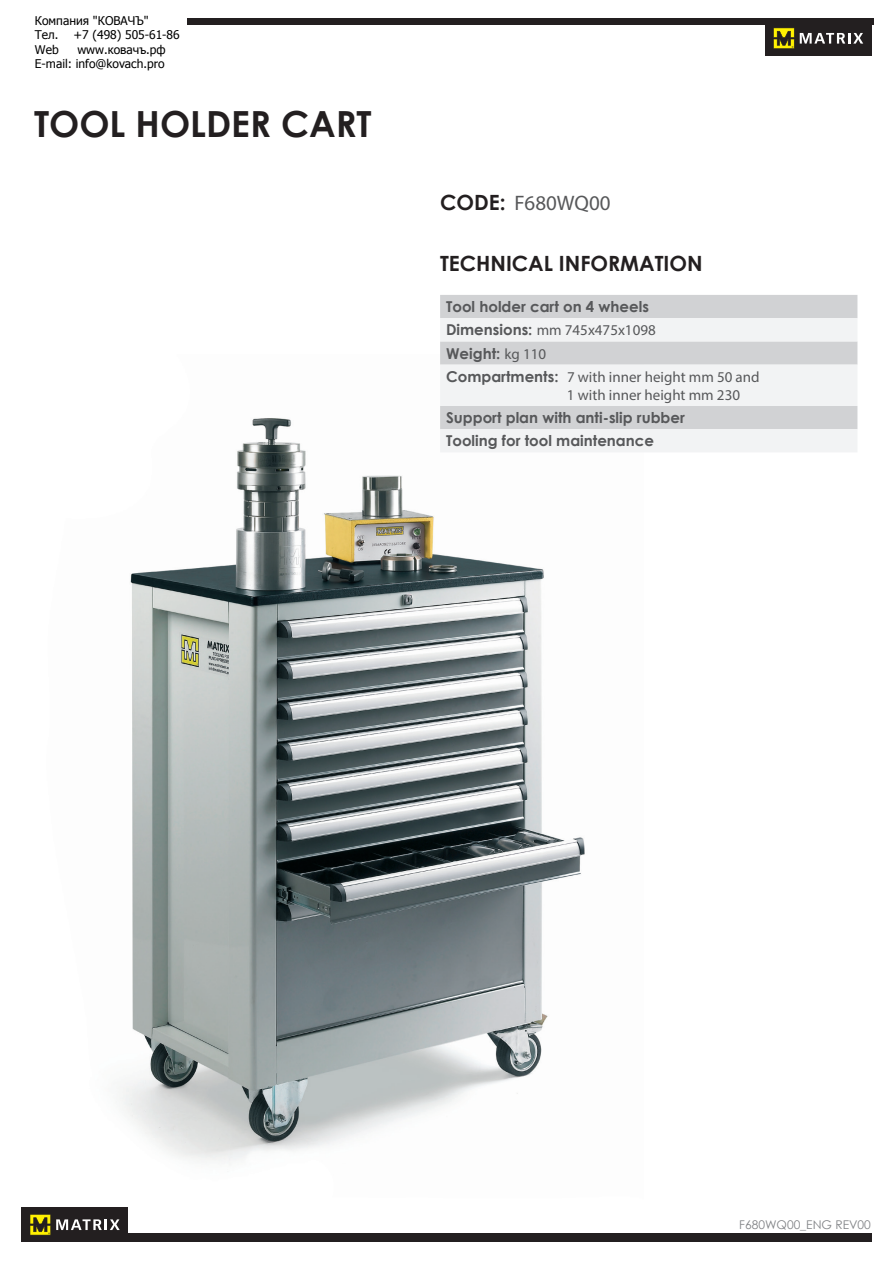
<style>
.page{position:relative;width:893px;height:1263px;background:#fff}
.page>*{position:absolute;margin:0;border:0;box-sizing:border-box;transform-origin:0 0}
.t1{font:700 36px "Century Gothic";color:#231f20}
.t2{font:700 21px "Century Gothic";color:#231f20}
.t3{font:21px "Myriad Pro";color:#57585a}
.t4{font:700 15px/23.2px "Century Gothic";color:#57585a}
.t5{font:15px/18px "Myriad Pro";color:#57585a}
.t6{font:12px/14.4px "Tahoma";color:#000}
.t7{font:12px "Century Gothic";color:#808285}
.s1{font-family:"Century Gothic";font-weight:700;color:#231f20}
.s2{font-family:"Century Gothic";font-weight:700}
.s3{font-family:"Myriad Pro";font-weight:400}
</style>
<div class="page">
<img style="left:34px;top:418px;width:551px;height:790px">
<div style="left:440px;top:295px;width:417px;height:23px;background:#d1d2d4"></div>
<svg style="left:440px;top:318px;width:417px;height:134px;fill:#f2f3f4"></svg>
<div style="left:21px;top:1233px;width:851px;height:9px;background:#231f20"></div>
<div style="left:21px;top:1208px;width:107px;height:34px;background:#231f20"></div>
<svg style="left:30px;top:1214px;width:90px;height:21px"></svg>
<div style="left:765px;top:21px;width:107px;height:34px;background:#231f20"></div>
<svg style="left:773px;top:28px;width:21px;height:21px"></svg>
<svg style="left:800px;top:33px;width:63px;height:11px"></svg>
<div style="left:187px;top:19px;width:686px;height:6px;background:#231f20"></div>
<p class="t6" style="left:35px;top:13px;width:115px">Компания "КОВАЧЪ"<br>Тел.</p>
<p class="t6" style="left:74px;top:27px;width:108px">+7 (498) 505-61-86</p>
<p class="t6" style="left:35px;top:41px;width:25px">Web</p>
<p class="t6" style="left:35px;top:41px;width:132px;text-align:right">www.ковачъ.рф<br>E-mail: info@kovach.pro</p>
<h1 class="t1" style="left:34px;top:96px;width:339px">TOOL HOLDER CART</h1>
<h2 class="t3" style="left:440px;top:190px;width:172px"><span class="s1">CODE:</span> F680WQ00</h2>
<h2 class="t2" style="left:440px;top:247px;width:264px">TECHNICAL INFORMATION</h2>
<p class="t4" style="left:446px;top:294px;width:204px">Tool holder cart on 4 wheels</p>
<p class="t5" style="left:446px;top:321px;width:211px"><span class="s2">Dimensions:</span> mm 745x475x1098</p>
<p class="t4" style="left:446px;top:341px;width:102px">Weight: <span class="s3">kg 110</span></p>
<p class="t5" style="left:567px;top:368px;width:194px;text-indent:-121px"><span class="s2">Compartments:</span> 7 with inner height mm 50 and<br>1 with inner height mm 230</p>
<p class="t4" style="left:446px;top:405px;width:240px">Support plan with anti-slip rubber<br>Tooling for tool maintenance</p>
<p class="t7" style="left:739px;top:1216px;width:133px">F680WQ00_ENG REV00</p>
</div>
